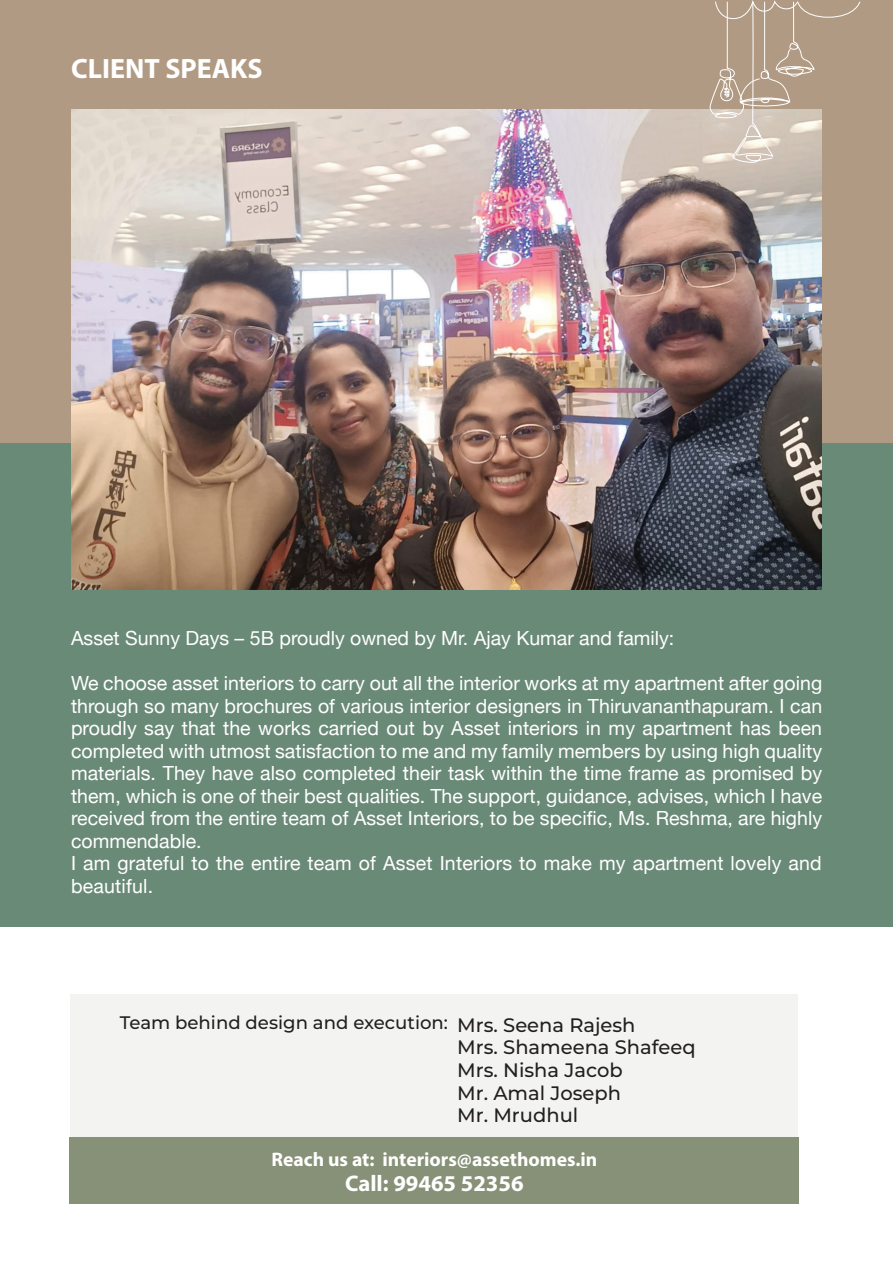
<style>
.page{position:relative;width:893px;height:1263px;background:#fff}
.page>*{position:absolute;margin:0;border:0;box-sizing:border-box;transform-origin:0 0}
.t1{font:700 28.05px "Myriad Pro";color:#fff}
.t2{font:700 22.65px "Myriad Pro";color:#fff}
.t3{font:700 19.65px "Myriad Pro";color:#fff}
.t4{font:19.5px/22.5px "Helvetica Neue";letter-spacing:.005em;color:#fff}
.t5{font:500 19.5px/22.6px "Montserrat";color:#231f20}
.t6{font:500 18.15px "Montserrat";color:#231f20}
.s1{font-size:19.5px}
</style>
<div class="page">
<div style="left:0;top:442px;width:893px;height:485px;background:#6a8a78"></div>
<div style="left:0;top:0;width:893px;height:443px;background:#b19a83"></div>
<img style="left:72px;top:110px;width:637px;height:479px">
<img style="left:709px;top:1px;width:152px;height:589px">
<div style="left:71px;top:994px;width:727px;height:143px;background:#f3f4f2"></div>
<div style="left:69px;top:1137px;width:730px;height:67px;background:#879177"></div>
<h1 class="t1" style="left:71px;top:51px;width:193px">CLIENT SPEAKS</h1>
<p class="t4" style="left:71px;top:628px;width:605px">Asset Sunny Days – 5B proudly owned by Mr. Ajay Kumar and family:</p>
<p class="t4" style="left:71px;top:673px;width:753px">We choose asset interiors to carry out all the interior works at my apartment after going through so many brochures of various interior designers in Thiruvananthapuram. I can proudly say that the works carried out by Asset interiors in my apartment has been completed with utmost satisfaction to me and my family members by using high quality materials. They have also completed their task within the time frame as promised by them, which is one of their best qualities. The support, guidance, advises, which I have received from the entire team of Asset Interiors, to be specific, Ms. Reshma, are highly commendable.<br>I am grateful to the entire team of Asset Interiors to make my apartment lovely and beautiful.</p>
<p class="t6" style="left:120px;top:1011px;width:517px">Team behind design and execution: <span class="s1">Mrs. Seena Rajesh</span></p>
<p class="t5" style="left:457px;top:1036px;width:240px">Mrs. Shameena Shafeeq<br>Mrs. Nisha Jacob<br>Mr. Amal Joseph<br>Mr. Mrudhul</p>
<p class="t3" style="left:271px;top:1146px;width:327px">Reach us at: interiors@assethomes.in</p>
<p class="t2" style="left:345px;top:1169px;width:180px">Call: 99465 52356</p>
</div>
